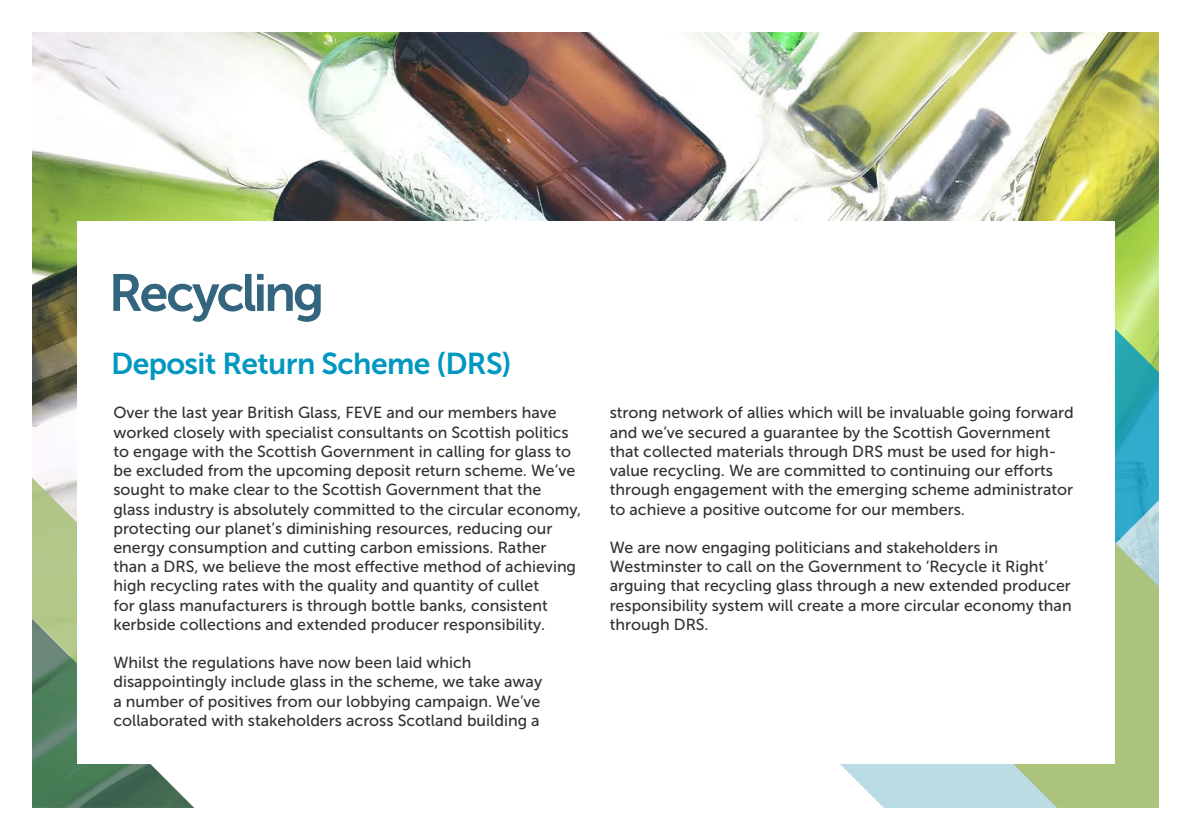
<style>
.page{position:relative;width:1191px;height:840px;background:#fff}
.page>*{position:absolute;margin:0;border:0;box-sizing:border-box;transform-origin:0 0}
.t1{font:52px "Museo Sans 700";letter-spacing:-.06em;color:#34657e}
.t2{font:30px "Museo Sans 700";letter-spacing:-.02em;color:#0097c0}
.Body_copy{font:16px/19.2px "Museo Sans 500";color:#333232}
</style>
<div class="page">
<img style="left:33px;top:33px;width:1125px;height:292px">
<svg style="left:1114px;top:281px;width:44px;height:80px;background:#abda81"></svg>
<svg style="left:33px;top:712px;width:109px;height:94px;background:#4d7a5c"></svg>
<svg style="left:33px;top:325px;width:44px;height:387px"></svg>
<svg style="left:840px;top:397px;width:318px;height:409px;background:#9dc8b0"></svg>
<div style="left:77px;top:221px;width:1037px;height:542px;background:#fff"></div>
<h1 class="t1" style="left:109px;top:264px;width:217px">Recycling</h1>
<h2 class="t2" style="left:111px;top:347px;width:402px">Deposit Return Scheme (DRS)</h2>
<p class="Body_copy" style="left:113px;top:403px;width:469px">Over the last year British Glass, FEVE and our members have worked closely with specialist consultants on Scottish politics to engage with the Scottish Government in calling for glass to be excluded from the upcoming deposit return scheme. We’ve sought to make clear to the Scottish Government that the glass industry is absolutely committed to the circular economy, protecting our planet’s diminishing resources, reducing our energy consumption and cutting carbon emissions. Rather than a DRS, we believe the most effective method of achieving high recycling rates with the quality and quantity of cullet<br>for glass manufacturers is through bottle banks, consistent kerbside collections and extended producer responsibility.</p>
<p class="Body_copy" style="left:113px;top:652px;width:430px">Whilst the regulations have now been laid which disappointingly include glass in the scheme, we take away a number of positives from our lobbying campaign. We’ve collaborated with stakeholders across Scotland building a</p>
<p class="Body_copy" style="left:609px;top:403px;width:466px">strong network of allies which will be invaluable going forward and we’ve secured a guarantee by the Scottish Government that collected materials through DRS must be used for high&shy;value recycling. We are committed to continuing our efforts through engagement with the emerging scheme administrator to achieve a positive outcome for our members.</p>
<p class="Body_copy" style="left:609px;top:537px;width:463px">We are now engaging politicians and stakeholders in Westminster to call on the Government to ‘Recycle it Right’ arguing that recycling glass through a new extended producer responsibility system will create a more circular economy than through DRS.</p>
</div>
